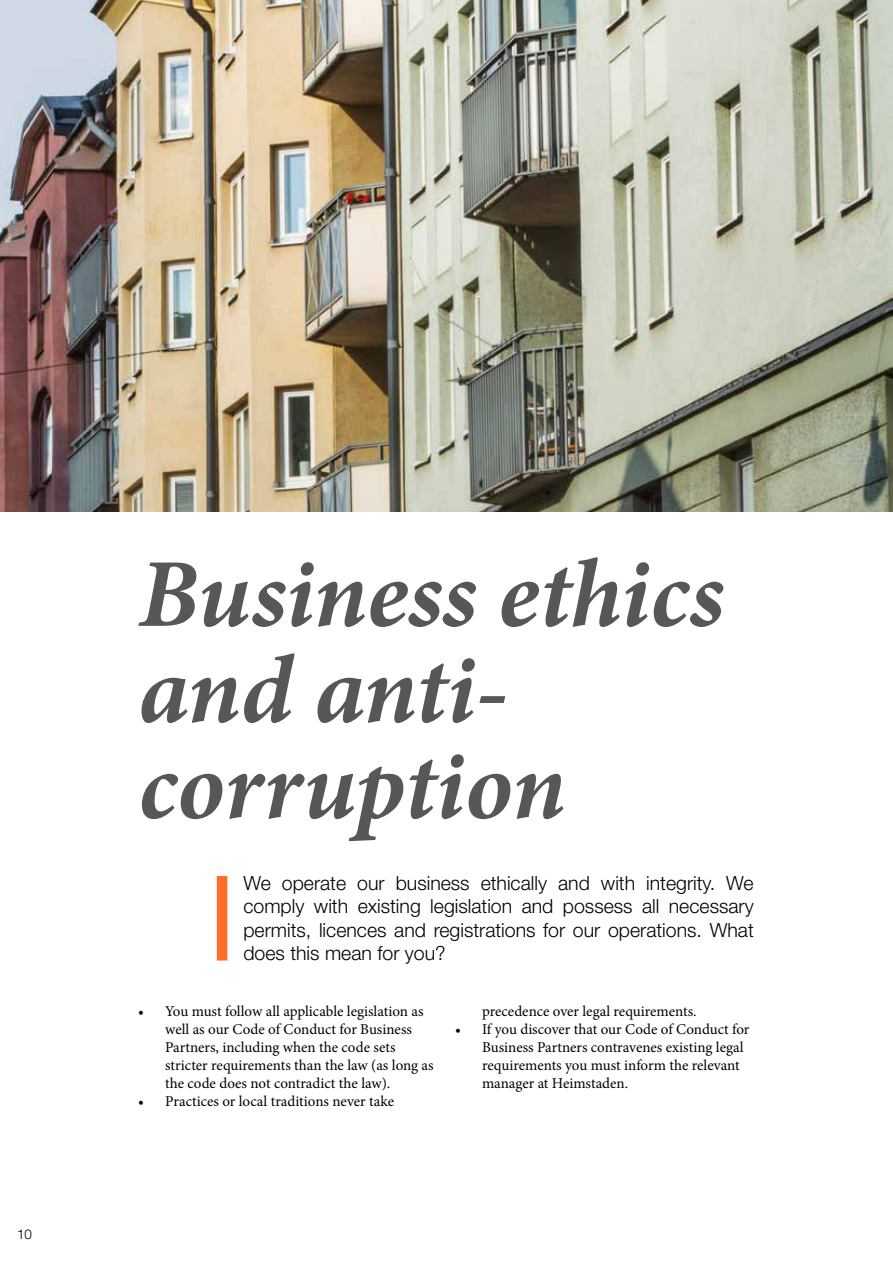
<style>
.page{position:relative;width:893px;height:1263px;background:#fff}
.page>*{position:absolute;margin:0;border:0;box-sizing:border-box;transform-origin:0 0}
.t1{font:italic 700 97.5px/96px "Minion Pro";letter-spacing:-.005em;color:#575756}
.t2{font:300 19.5px/23.4px "Helvetica Neue LT Std";color:#000;text-align:justify}
.t3{font:15px/18px "Minion Pro";color:#000}
.t4{font:300 13.5px "Helvetica Neue LT Std";color:#000}
</style>
<div class="page">
<div style="left:217px;top:876px;width:10px;height:84px;background:#ff6d2d"></div>
<img style="left:0;top:0;width:893px;height:511px">
<p class="t4" style="left:17px;top:1225px;width:17px">10</p>
<h1 class="t1" style="left:138px;top:545px;width:587px">Business ethics and anti&shy;corruption</h1>
<h2 class="t2" style="left:243px;top:871px;width:512px">We operate our business ethically and with integrity. We comply with existing legislation and possess all necessary permits, licences and registrations for our operations. What does this mean for you?</h2>
<p class="t3" style="left:165px;top:1003px;width:270px;text-indent:-27px">• You must follow all applicable legislation as well as our Code of Conduct for Business Partners, including when the code sets stricter requirements than the law (as long as the code does not contradict the law).</p>
<p class="t3" style="left:138px;top:1093px;width:257px">• Practices or local traditions never take</p>
<p class="t3" style="left:482px;top:1003px;width:216px">precedence over legal requirements.</p>
<p class="t3" style="left:482px;top:1021px;width:269px;text-indent:-27px">• If you discover that our Code of Conduct for Business Partners contravenes existing legal requirements you must inform the relevant manager at Heimstaden.</p>
</div>
